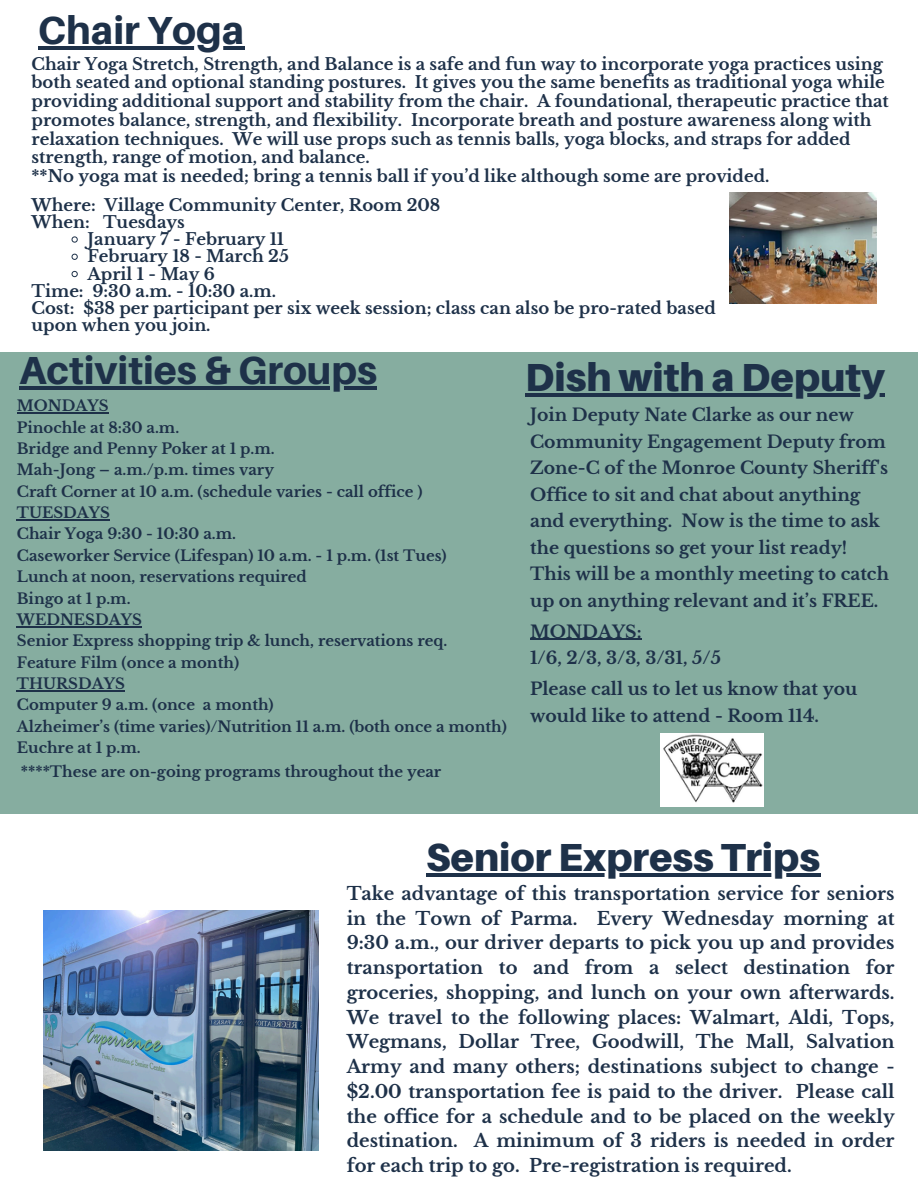
<style>
.page{position:relative;width:918px;height:1188px;background:#fff}
.page>*{position:absolute;margin:0;border:0;box-sizing:border-box;transform-origin:0 0}
.t1{font:900 39.15px "Aileron";color:#1e3149}
.t2{font:800 39.15px "Aileron";color:#1e3149}
.t3{font:700 18px/24.8px "Libre Baskerville";color:#1e3149;text-align:justify}
.t4{font:700 17.25px/26.5px "Libre Baskerville";color:#1e3149}
.t5{font:700 16.5px/18.8px "Libre Baskerville";color:#1e3149}
.t6{font:700 14.85px "Libre Baskerville";color:#1e3149}
</style>
<div class="page">
<div style="left:0;top:341px;width:918px;height:505px;background:#86ada0"></div>
<hr style="left:20px;top:386px;width:357px;height:4px;background:#1e3149">
<div style="left:0;top:814px;width:918px;height:374px;background:#fff"></div>
<img style="left:44px;top:910px;width:274px;height:240px">
<hr style="left:530px;top:639px;width:112px;height:1px;background:#1e3149">
<img style="left:660px;top:734px;width:104px;height:73px">
<div style="left:0;top:0;width:918px;height:351px;background:#fff"></div>
<img style="left:730px;top:193px;width:146px;height:110px">
<hr style="left:17px;top:412px;width:92px;height:1px;background:#1e3149">
<hr style="left:17px;top:519px;width:93px;height:1px;background:#1e3149">
<hr style="left:17px;top:626px;width:125px;height:1px;background:#1e3149">
<hr style="left:17px;top:690px;width:108px;height:1px;background:#1e3149">
<hr style="left:38px;top:46px;width:206px;height:3px;background:#1e3149">
<svg style="left:71px;top:236px;width:7px;height:7px"></svg>
<svg style="left:71px;top:253px;width:7px;height:7px"></svg>
<svg style="left:71px;top:270px;width:7px;height:8px"></svg>
<hr style="left:426px;top:873px;width:394px;height:3px;background:#1e3149">
<hr style="left:525px;top:393px;width:360px;height:4px;background:#1e3149">
<p class="t2" style="left:38px;top:6px;width:208px">Chair Yoga</p>
<p class="t5" style="left:32px;top:55px;width:859px">Chair Yoga Stretch, Strength, and Balance is a safe and fun way to incorporate yoga practices using both seated and optional standing postures. It gives you the same benefits as traditional yoga while providing additional support and stability from the chair. A foundational, therapeutic practice that promotes balance, strength, and flexibility. Incorporate breath and posture awareness along with relaxation techniques. We will use props such as tennis balls, yoga blocks, and straps for added strength, range of motion, and balance.<br>**No yoga mat is needed; bring a tennis ball if you’d like although some are provided.</p>
<p class="t5" style="left:32px;top:196px;width:410px;line-height:17.2px">Where: Village Community Center, Room 208<br>When: Tuesdays</p>
<p class="t5" style="left:88px;top:230px;width:198px">January 7 - February 11</p>
<p class="t5" style="left:88px;top:247px;width:203px">February 18 - March 25</p>
<p class="t5" style="left:88px;top:265px;width:129px">April 1 - May 6</p>
<p class="t5" style="left:32px;top:283px;width:686px;line-height:17.2px">Time: 9:30 a.m. - 10:30 a.m.<br>Cost: $38 per participant per six week session; class can also be pro-rated based upon when you join.</p>
<h1 class="t2" style="left:20px;top:346px;width:359px">Activities &amp; Groups</h1>
<p class="t6" style="left:17px;top:397px;width:93px">MONDAYS</p>
<p class="t6" style="left:17px;top:418px;width:164px">Pinochle at 8:30 a.m.</p>
<p class="t6" style="left:17px;top:440px;width:259px">Bridge and Penny Poker at 1 p.m.</p>
<h3 class="t6" style="left:17px;top:461px;width:259px">Mah-Jong – a.m./p.m. times vary</h3>
<p class="t6" style="left:17px;top:482px;width:407px">Craft Corner at 10 a.m. (schedule varies - call office )</p>
<h1 class="t6" style="left:17px;top:504px;width:95px">TUESDAYS</h1>
<h1 class="t6" style="left:17px;top:525px;width:221px">Chair Yoga 9:30 - 10:30 a.m.</h1>
<p class="t6" style="left:17px;top:546px;width:431px">Caseworker Service (Lifespan) 10 a.m. - 1 p.m. (1st Tues)</p>
<p class="t6" style="left:17px;top:568px;width:292px">Lunch at noon, reservations required</p>
<p class="t6" style="left:17px;top:589px;width:115px">Bingo at 1 p.m.</p>
<p class="t6" style="left:17px;top:611px;width:127px">WEDNESDAYS</p>
<p class="t6" style="left:17px;top:632px;width:432px">Senior Express shopping trip &amp; lunch, reservations req.</p>
<p class="t6" style="left:17px;top:653px;width:224px">Feature Film (once a month)</p>
<p class="t6" style="left:17px;top:675px;width:110px">THURSDAYS</p>
<p class="t6" style="left:17px;top:696px;width:258px">Computer 9 a.m. (once a month)</p>
<p class="t6" style="left:17px;top:717px;width:492px">Alzheimer’s (time varies)/Nutrition 11 a.m. (both once a month)</p>
<p class="t6" style="left:17px;top:739px;width:125px">Euchre at 1 p.m.</p>
<p class="t6" style="left:21px;top:762px;width:422px">****These are on-going programs throughout the year</p>
<h3 class="t1" style="left:525px;top:353px;width:361px">Dish with a Deputy</h3>
<p class="t4" style="left:530px;top:402px;width:360px">Join Deputy Nate Clarke as our new Community Engagement Deputy from Zone-C of the Monroe County Sheriff's Office to sit and chat about anything and everything. Now is the time to ask the questions so get your list ready!<br>This will be a monthly meeting to catch up on anything relevant and it’s FREE.</p>
<h3 class="t4" style="left:530px;top:618px;width:192px">MONDAYS:<br>1/6, 2/3, 3/3, 3/31, 5/5</h3>
<h3 class="t4" style="left:530px;top:676px;width:329px">Please call us to let us know that you would like to attend - Room 114.</h3>
<h2 class="t1" style="left:426px;top:833px;width:396px">Senior Express Trips</h2>
<h3 class="t3" style="left:347px;top:881px;width:549px">Take advantage of this transportation service for seniors in the Town of Parma. Every Wednesday morning at 9:30 a.m., our driver departs to pick you up and provides transportation to and from a select destination for groceries, shopping, and lunch on your own afterwards.<br>We travel to the following places: Walmart, Aldi, Tops, Wegmans, Dollar Tree, Goodwill, The Mall, Salvation Army and many others; destinations subject to change - $2.00 transportation fee is paid to the driver. Please call the office for a schedule and to be placed on the weekly destination. A minimum of 3 riders is needed in order for each trip to go. Pre-registration is required.</h3>
</div>
